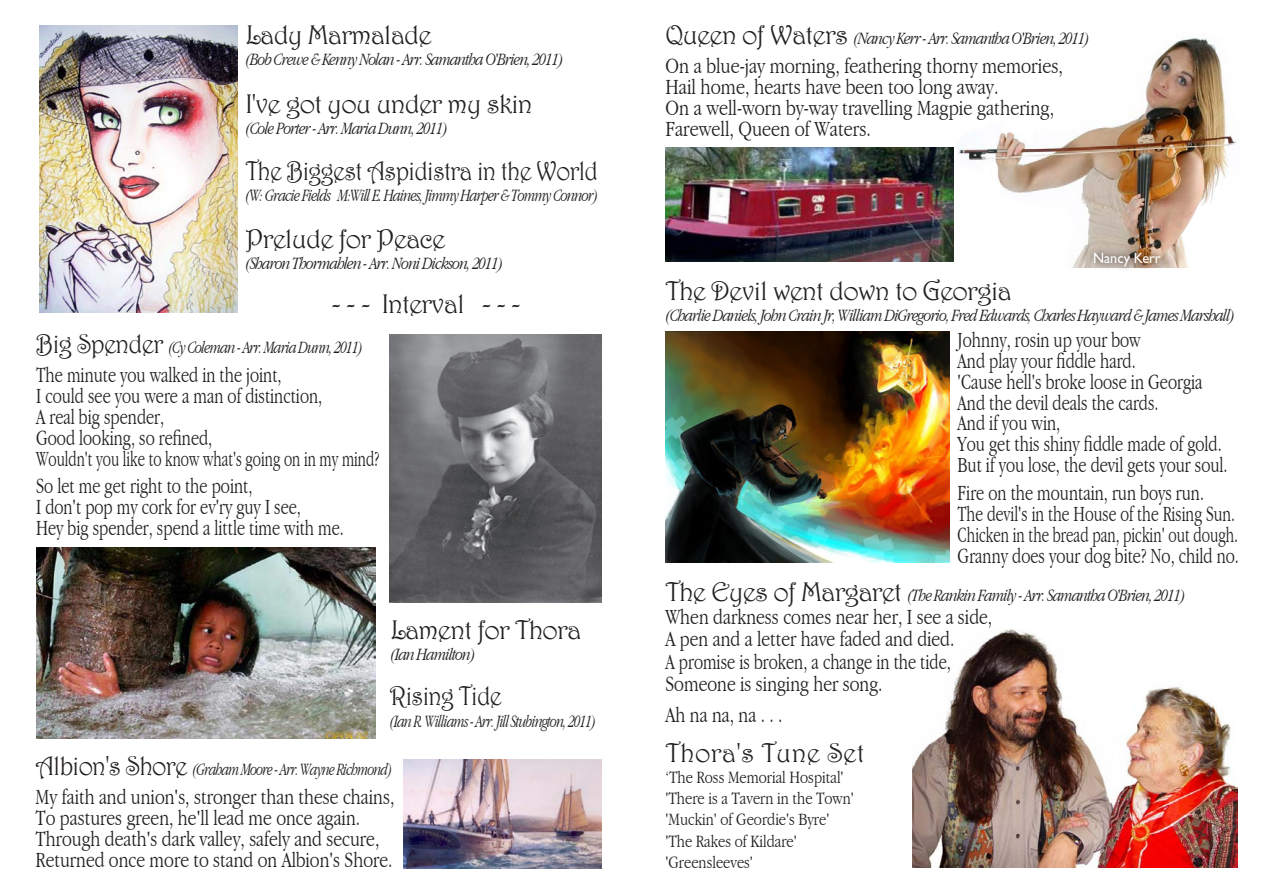
<style>
.page{position:relative;width:1263px;height:893px;background:#fff}
.page>*{position:absolute;margin:0;border:0;box-sizing:border-box;transform-origin:0 0}
.Song_Title{font:27px "Harrington";letter-spacing:-.03em;color:#231f20}
.Song_Title-2{font:27px "Harrington";letter-spacing:-.03em;color:#231f20;scale:.9 1}
.Song_Title-3{font:27px "Harrington";letter-spacing:.01em;color:#231f20}
.Verse{font:300 condensed 22.5px/21px "Garamond";color:#231f20;scale:.9 1}
.Verse-2{font:300 condensed 22.5px/21px "Garamond";color:#231f20}
.Song_Title-4{font:300 condensed 22.5px/22.5px "Garamond";color:#231f20}
.Song_Title-5{font:italic 300 condensed 18px "Garamond";letter-spacing:-.05em;color:#231f20}
.Song_Title-6{font:300 condensed 18px/21px "Garamond";color:#231f20}
.Song_Title-7{font:italic 300 condensed 18px "Garamond";letter-spacing:-.05em;color:#231f20;scale:.93 1}
.Song_Title-8{font:italic 300 condensed 18px "Garamond";letter-spacing:-.05em;color:#231f20;scale:.89 1}
.Song_Title-9{font:italic 300 condensed 18px "Garamond";letter-spacing:-.05em;color:#231f20;scale:.9 1}
.name{font:15px "Gill Sans";color:#fff;scale:.95 1}
.s1{font-family:"Harrington";font-weight:400;font-style:normal;font-stretch:normal;font-size:27px}
</style>
<div class="page">
<img style="left:956px;top:38px;width:281px;height:229px">
<img style="left:912px;top:629px;width:325px;height:238px">
<svg style="left:1086px;top:245px;width:80px;height:24px;background:#af9b8a"></svg>
<img style="left:665px;top:332px;width:284px;height:231px">
<img style="left:390px;top:335px;width:212px;height:267px">
<img style="left:403px;top:760px;width:199px;height:108px">
<img style="left:39px;top:26px;width:198px;height:286px">
<img style="left:36px;top:547px;width:339px;height:191px">
<img style="left:665px;top:148px;width:288px;height:114px">
<p class="Song_Title" style="left:245px;top:18px;width:188px">Lady Marmalade</p>
<p class="Song_Title-5" style="left:245px;top:49px;width:320px">(Bob Crewe &amp; Kenny Nolan - Arr. Samantha O'Brien, 2011)</p>
<p class="Song_Title" style="left:245px;top:87px;width:289px">I've got you under my skin</p>
<p class="Song_Title-5" style="left:245px;top:119px;width:204px">(Cole Porter - Arr. Maria Dunn, 2011)</p>
<p class="Song_Title-2" style="left:245px;top:154px;width:393px">The Biggest Aspidistra in the World</p>
<p class="Song_Title-7" style="left:245px;top:185px;width:381px">(W: Gracie Fields M:Will E. Haines, Jimmy Harper &amp; Tommy Connor)</p>
<p class="Song_Title" style="left:245px;top:222px;width:201px">Prelude for Peace</p>
<p class="Song_Title-5" style="left:245px;top:253px;width:259px">(Sharon Thormahlen - Arr. Noni Dickson, 2011)</p>
<p class="Song_Title" style="left:332px;top:287px;width:191px">- - - Interval - - -</p>
<p class="Song_Title-7" style="left:36px;top:337px;width:353px"><span class="s1">Big Spender</span> (Cy Coleman - Arr. Maria Dunn, 2011)</p>
<p class="Verse" style="left:36px;top:364px;width:383px">The minute you walked in the joint,<br>I could see you were a man of distinction,<br>A real big spender,<br>Good looking, so refined,<br>Wouldn't you like to know what's going on in my mind?</p>
<p class="Verse" style="left:36px;top:476px;width:344px">So let me get right to the point,<br>I don't pop my cork for ev'ry guy I see,<br>Hey big spender, spend a little time with me.</p>
<p class="Song_Title" style="left:390px;top:613px;width:193px">Lament for Thora</p>
<p class="Song_Title-5" style="left:390px;top:644px;width:87px">(Ian Hamilton)</p>
<p class="Song_Title-2" style="left:390px;top:680px;width:126px">Rising Tide</p>
<p class="Song_Title-9" style="left:390px;top:711px;width:231px">(Ian R. Williams - Arr. Jill Stubington, 2011)</p>
<p class="Song_Title-8" style="left:36px;top:759px;width:402px"><span class="s1">Albion's Shore</span> (Graham Moore - Arr. Wayne Richmond)</p>
<p class="Verse-2" style="left:36px;top:787px;width:360px">My faith and union's, stronger than these chains, To pastures green, he'll lead me once again.<br>Through death's dark valley, safely and secure, Returned once more to stand on Albion's Shore.</p>
<p class="Song_Title-5" style="left:665px;top:28px;width:426px"><span class="s1">Queen of Waters</span> (Nancy Kerr - Arr. Samantha O'Brien, 2011)</p>
<p class="Verse-2" style="left:665px;top:55px;width:399px">On a blue-jay morning, feathering thorny memories, Hail home, hearts have been too long away.<br>On a well-worn by-way travelling Magpie gathering, Farewell, Queen of Waters.</p>
<p class="name" style="left:1093px;top:249px;width:72px">Nancy Kerr</p>
<p class="Song_Title" style="left:665px;top:274px;width:348px">The Devil went down to Georgia</p>
<p class="Song_Title-5" style="left:665px;top:306px;width:571px">(Charlie Daniels, John Crain Jr, William DiGregorio, Fred Edwards, Charles Hayward &amp; James Marshall)</p>
<p class="Verse" style="left:958px;top:329px;width:301px">Johnny, rosin up your bow<br>And play your fiddle hard.<br>'Cause hell's broke loose in Georgia<br>And the devil deals the cards.<br>And if you win,<br>You get this shiny fiddle made of gold.<br>But if you lose, the devil gets your soul.</p>
<p class="Verse" style="left:958px;top:482px;width:314px">Fire on the mountain, run boys run.<br>The devil's in the House of the Rising Sun.<br>Chicken in the bread pan, pickin' out dough.<br>Granny does your dog bite? No, child no.</p>
<p class="Song_Title-5" style="left:665px;top:585px;width:522px"><span class="s1">The Eyes of Margaret</span> (The Rankin Family - Arr. Samantha O'Brien, 2011)</p>
<p class="Song_Title-4" style="left:665px;top:605px;width:328px">When darkness comes near her, I see a side, A pen and a letter have faded and died.<br>A promise is broken, a change in the tide, Someone is singing her song.</p>
<p class="Verse-2" style="left:665px;top:704px;width:119px">Ah na na, na . . .</p>
<p class="Song_Title-3" style="left:665px;top:737px;width:201px">Thora's Tune Set</p>
<p class="Song_Title-6" style="left:665px;top:767px;width:190px">‘The Ross Memorial Hospital' 'There is a Tavern in the Town' 'Muckin' of Geordie's Byre' 'The Rakes of Kildare' 'Greensleeves'</p>
</div>
